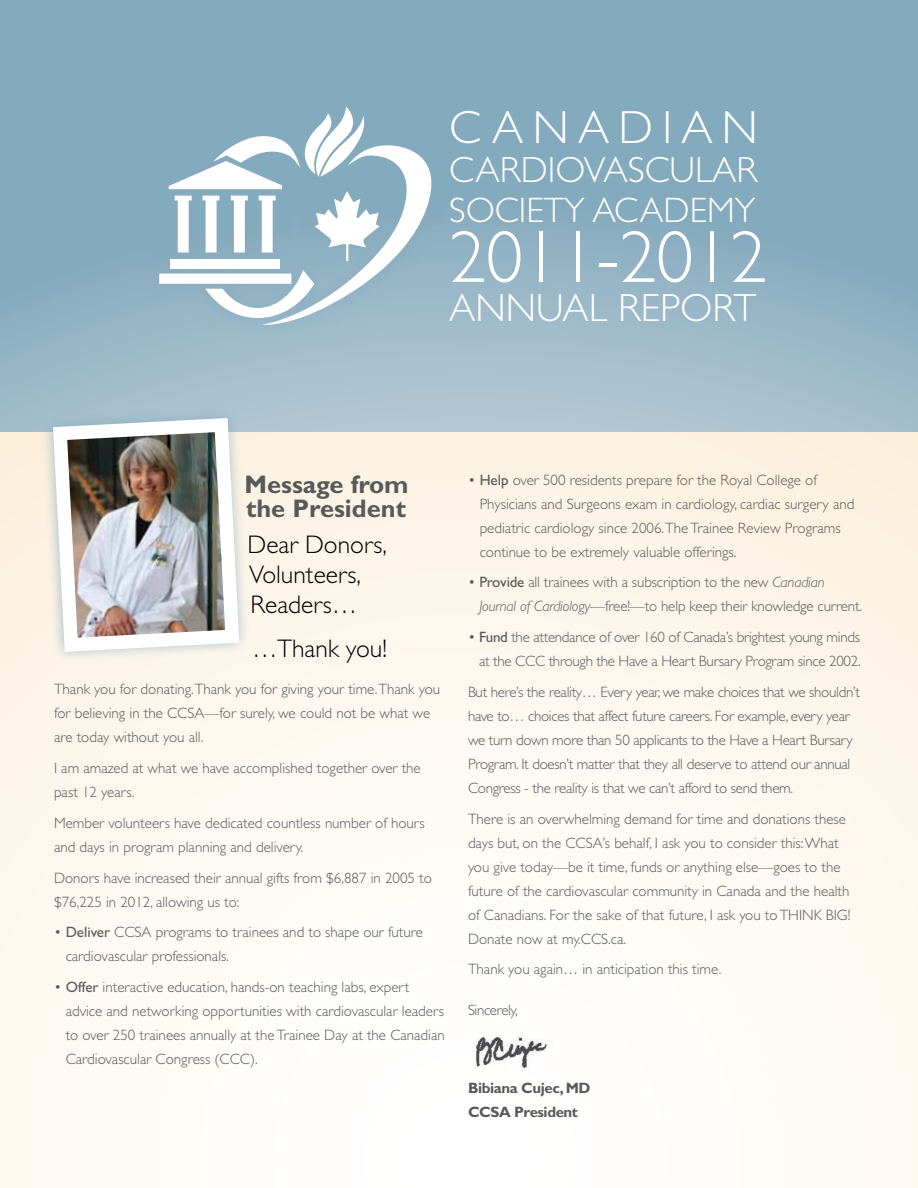
<style>
.page{position:relative;width:918px;height:1188px;background:#fff}
.page>*{position:absolute;margin:0;border:0;box-sizing:border-box;transform-origin:0 0}
.t1{font:300 73.65px "Gill Sans";color:#fff}
.t2{font:300 46.65px "Gill Sans";color:#fff}
.t3{font:300 39.3px "Gill Sans";color:#fff}
.t4{font:300 36.45px "Gill Sans";color:#fff}
.t5{font:300 35.4px "Gill Sans";color:#fff}
.t6{font:300 25.5px/30px "Gill Sans";color:#000}
.t7{font:700 25.5px/24px "Gill Sans";color:#58595b}
.t8{font:300 15px/24px "Gill Sans";color:#58595b}
.t9{font:300 15px/24px "Gill Sans";letter-spacing:-.02em;color:#58595b;text-align:right}
.t10{font:700 15px/24px "Gill Sans";letter-spacing:-.025em;color:#58595b}
.t11{font:300 15px "Gill Sans";letter-spacing:-.025em;color:#58595b}
.s1{font-weight:400}
.s2{font-style:italic}
</style>
<div class="page">
<svg style="left:0;top:0;width:918px;height:432px;background:#8fb1c2"></svg>
<div style="left:0;top:432px;width:918px;height:756px;background:linear-gradient(to bottom,#fcf2e3,#fffefd)"></div>
<img style="left:468px;top:1026px;width:84px;height:45px">
<svg style="left:40px;top:405px;width:213px;height:260px;background:#e5e5df"></svg>
<img style="left:46px;top:411px;width:200px;height:248px">
<div style="left:141px;top:91px;width:309px;height:252px;background:#84aabd;opacity:.75"></div>
<svg style="left:159px;top:107px;width:287px;height:220px"></svg>
<h2 class="t2" style="left:449px;top:101px;width:82px">Canadian</h2>
<h3 class="t4" style="left:449px;top:150px;width:47px">Cardi</h3>
<h3 class="t4" style="left:555px;top:150px;width:51px">ovasc</h3>
<h3 class="t4" style="left:670px;top:150px;width:67px">ular</h3>
<h3 class="t5" style="left:449px;top:190px;width:64px">Societ</h3>
<h3 class="t5" style="left:564px;top:190px;width:75px">y Academ</h3>
<h3 class="t5" style="left:735px;top:190px;width:22px">y</h3>
<h1 class="t1" style="left:449px;top:216px;width:319px">2011-2012</h1>
<h3 class="t3" style="left:449px;top:286px;width:285px">Ann ual Report</h3>
<h3 class="t7" style="left:244px;top:472px;width:166px">Message from the President</h3>
<h3 class="t6" style="left:248px;top:530px;width:141px">Dear Donors,<br>Volunteers,<br>Readers…</h3>
<h3 class="t6" style="left:252px;top:633px;width:136px">…Thank you!</h3>
<p class="t8" style="left:54px;top:677px;width:388px">Thank you for donating.Thank you for giving your time.Thank you for believing in the CCSA—for surely, we could not be what we are today without you all.</p>
<p class="t8" style="left:54px;top:756px;width:368px">I am amazed at what we have accomplished together over the past 12 years.</p>
<p class="t8" style="left:54px;top:811px;width:372px">Member volunteers have dedicated countless number of hours and days in program planning and delivery.</p>
<p class="t8" style="left:54px;top:866px;width:379px">Donors have increased their annual gifts from $6,887 in 2005 to $76,225 in 2012, allowing us to:</p>
<p class="t8" style="left:66px;top:920px;width:359px;text-indent:-12px">• <span class="s1">Deliver</span> CCSA programs to trainees and to shape our future cardiovascular professionals.</p>
<p class="t8" style="left:66px;top:975px;width:381px;text-indent:-12px">• <span class="s1">Offer</span> interactive education, hands-on teaching labs, expert advice and networking opportunities with cardiovascular leaders to over 250 trainees annually at the Trainee Day at the Canadian Cardiovascular Congress (CCC).</p>
<p class="t8" style="left:480px;top:468px;width:376px;text-indent:-12px">• <span class="s1">Help</span> over 500 residents prepare for the Royal College of Physicians and Surgeons exam in cardiology, cardiac surgery and pediatric cardiology since 2006.The Trainee Review Programs continue to be extremely valuable offerings.</p>
<p class="t8" style="left:479px;top:570px;width:384px;text-indent:-11px">• <span class="s1">Provide</span> all trainees with a subscription to the new <span class="s2">Canadian<br>Journal of Cardiology</span>—free!—to help keep their knowledge current.</p>
<p class="t9" style="left:468px;top:625px;width:394px">• <span class="s1">Fund</span> the attendance of over 160 of Canada’s brightest young minds at the CCC through the Have a Heart Bursary Program since 2002.</p>
<p class="t9" style="left:468px;top:680px;width:393px;text-align:left">But here’s the reality… Every year, we make choices that we shouldn’t have to… choices that affect future careers. For example, every year we turn down more than 50 applicants to the Have a Heart Bursary Program. It doesn’t matter that they all deserve to attend our annual Congress - the reality is that we can’t afford to send them.</p>
<p class="t8" style="left:468px;top:807px;width:384px">There is an overwhelming demand for time and donations these days but, on the CCSA’s behalf, I ask you to consider this: What you give today—be it time, funds or anything else—goes to the future of the cardiovascular community in Canada and the health of Canadians. For the sake of that future, I ask you to THINK BIG!<br>Donate now at my.CCS.ca.</p>
<p class="t8" style="left:468px;top:957px;width:255px">Thank you again… in anticipation this time.</p>
<p class="t11" style="left:468px;top:1001px;width:51px">Sincerely,</p>
<p class="t10" style="left:468px;top:1076px;width:124px">Bibiana Cujec, MD<br>CCSA President</p>
</div>
